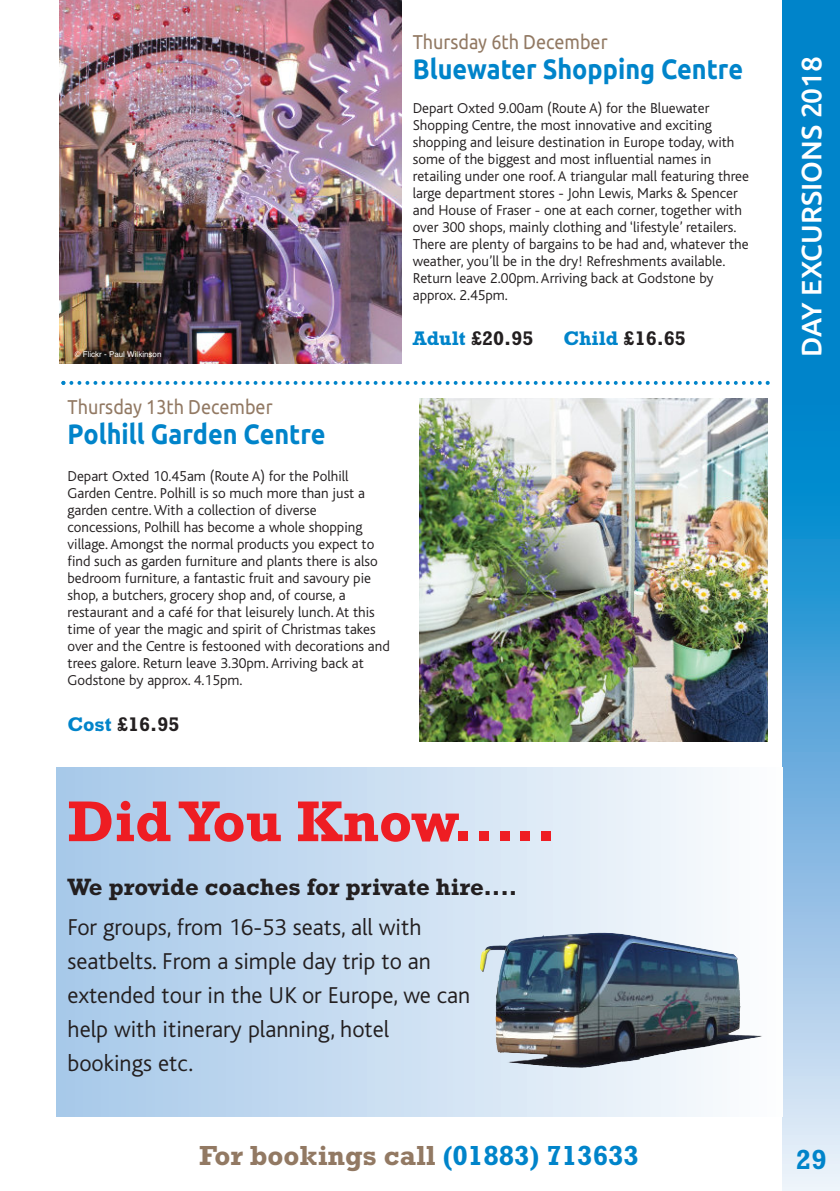
<style>
.page{position:relative;width:840px;height:1191px;background:#fff}
.page>*{position:absolute;margin:0;border:0;box-sizing:border-box;transform-origin:0 0}
.t1{font:700 58.4px "Rockwell";color:#ee1d23}
.t2{font:700 28px "Ubuntu";color:#0084ca;scale:.9 1}
.t3{font:700 28px "Rockwell";color:#927963}
.t4{font:500 28px "Ubuntu";color:#fff}
.t5{font:700 28px "Rockwell";color:#0084ca}
.t6{font:300 24px/34px "Bliss";color:#231f20}
.t7{font:700 24px "Rockwell";color:#231f20}
.t8{font:20px "Ubuntu";color:#927963;scale:.9 1}
.t9{font:700 20px "Rockwell";color:#231f20}
.t10{font:300 15px/17px "Bliss";color:#231f20}
.t11{font:8px "Helvetica";color:#fff}
.s1{color:#0084ca}
</style>
<div class="page">
<div style="left:782px;top:396px;width:58px;height:795px;background:linear-gradient(to bottom,#007cc8,#f2ecf8)"></div>
<div style="left:782px;top:0;width:58px;height:398px;background:#0084ca"></div>
<img style="left:59px;top:0;width:342px;height:364px">
<img style="left:419px;top:398px;width:349px;height:343px">
<svg style="left:61px;top:381px;width:709px;height:4px"></svg>
<svg style="left:56px;top:767px;width:706px;height:349px;background:#c0d2e4"></svg>
<img style="left:480px;top:926px;width:252px;height:41px">
<p class="t11" style="left:75px;top:350px;width:88px">© Flickr - Paul Wilkinson</p>
<h3 class="t8" style="left:68px;top:395px;width:229px">Thursday 13th December</h3>
<h2 class="t2" style="left:68px;top:417px;width:288px">Polhill Garden Centre</h2>
<p class="t10" style="left:68px;top:469px;width:324px">Depart Oxted 10.45am (Route A) for the Polhill Garden Centre. Polhill is so much more than just a garden centre.With a collection of diverse concessions, Polhill has become a whole shopping village.Amongst the normal products you expect to find such as garden furniture and plants there is also bedroom furniture, a fantastic fruit and savoury pie shop, a butchers, grocery shop and, of course, a restaurant and a café for that leisurely lunch.At this time of year the magic and spirit of Christmas takes over and the Centre is festooned with decorations and trees galore. Return leave 3.30pm.Arriving back at Godstone by approx. 4.15pm.</p>
<h3 class="t9" style="left:68px;top:712px;width:113px"><span class="s1">Cost</span> £16.95</h3>
<h3 class="t8" style="left:413px;top:30px;width:218px">Thursday 6th December</h3>
<h2 class="t2" style="left:413px;top:52px;width:368px">Bluewater Shopping Centre</h2>
<p class="t10" style="left:413px;top:101px;width:338px">Depart Oxted 9.00am (Route A) for the Bluewater Shopping Centre, the most innovative and exciting shopping and leisure destination in Europe today, with some of the biggest and most influential names in retailing under one roof.A triangular mall featuring three large department stores - John Lewis, Marks &amp; Spencer and House of Fraser - one at each corner, together with over 300 shops, mainly clothing and ‘lifestyle’ retailers.<br>There are plenty of bargains to be had and, whatever the weather, you’ll be in the dry! Refreshments available.<br>Return leave 2.00pm.Arriving back at Godstone by approx. 2.45pm.</p>
<h3 class="t9" style="left:413px;top:327px;width:122px"><span class="s1">Adult</span> £20.95</h3>
<h3 class="t9" style="left:563px;top:327px;width:124px"><span class="s1">Child</span> £16.65</h3>
<h1 class="t1" style="left:68px;top:787px;width:490px">DidYou Know.....</h1>
<h3 class="t7" style="left:68px;top:873px;width:451px">We provide coaches for private hire....</h3>
<h3 class="t6" style="left:68px;top:912px;width:404px">For groups, from 16-53 seats, all with seatbelts. From a simple day trip to an extended tour in the UK or Europe, we can help with itinerary planning, hotel bookings etc.</h3>
<h2 class="t4" style="left:794px;top:357px;width:302px;rotate:-90deg">Day Excursions 2018</h2>
<h2 class="t3" style="left:199px;top:1139px;width:441px">For bookings call <span class="s1">(01883) 713633</span></h2>
<h2 class="t5" style="left:796px;top:1143px;width:32px">29</h2>
</div>
